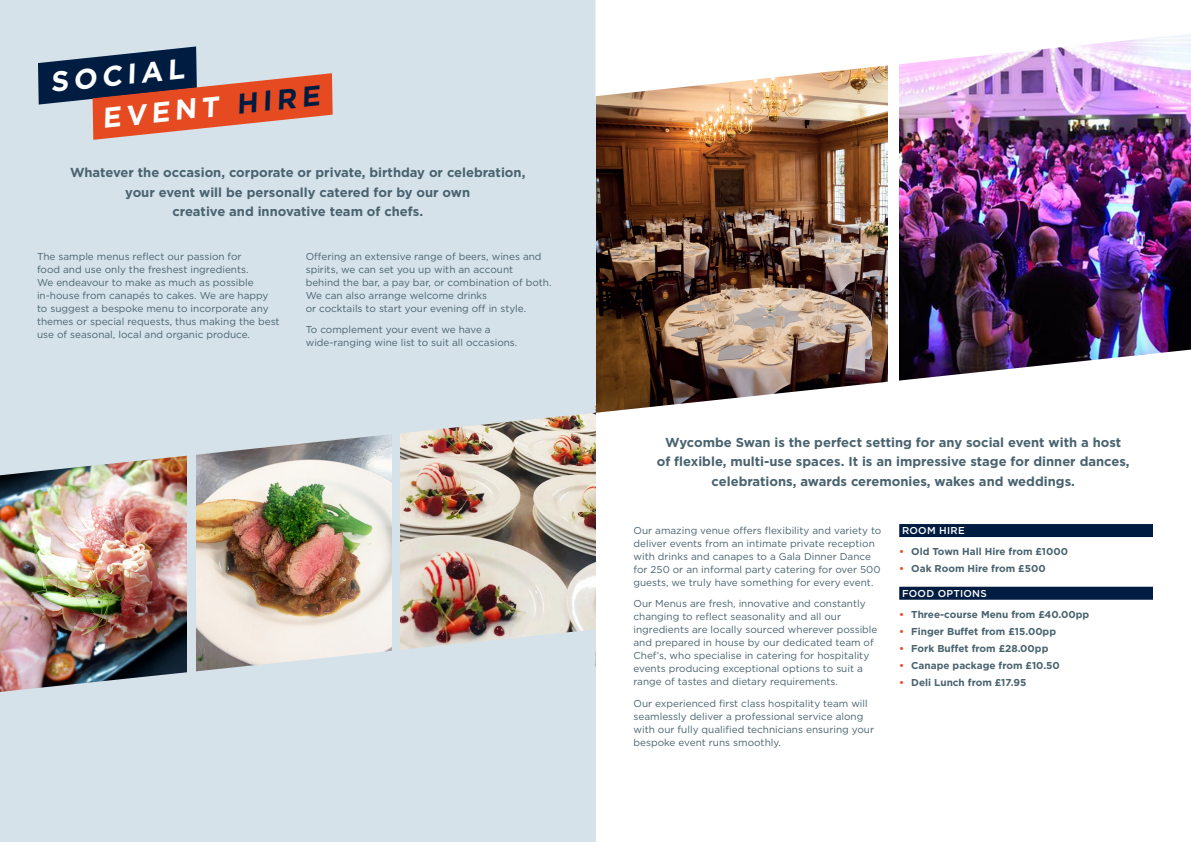
<style>
.page{position:relative;width:1191px;height:842px;background:#fff}
.page>*{position:absolute;margin:0;border:0;box-sizing:border-box;transform-origin:0 0}
.t1{font:700 28.2px "Gotham";color:#fff}
.t2{font:700 13px/19.7px "Gotham";color:#49636f;text-align:center}
.t3{font:10px/13px "Gotham";color:#49636f}
.t4{font:700 10px "Gotham";color:#49636f}
.t5{font:500 10px "Gotham";letter-spacing:.025em;color:#fff}
.s1{color:#001c41}
.s2{color:#e64a21}
</style>
<div class="page">
<img style="left:595px;top:96px;width:292px;height:254px">
<img style="left:899px;top:96px;width:292px;height:254px">
<div style="left:0;top:0;width:595px;height:842px;background:#d6e2e9"></div>
<svg style="left:38px;top:46px;width:295px;height:94px"></svg>
<div style="left:899px;top:524px;width:254px;height:13px;background:#001c41"></div>
<div style="left:899px;top:587px;width:254px;height:13px;background:#001c41"></div>
<svg style="left:595px;top:0;width:596px;height:96px"></svg>
<svg style="left:595px;top:350px;width:592px;height:168px"></svg>
<img style="left:0;top:475px;width:187px;height:154px">
<img style="left:196px;top:475px;width:195px;height:154px">
<img style="left:400px;top:475px;width:195px;height:154px">
<img style="left:3px;top:412px;width:592px;height:63px">
<img style="left:0;top:629px;width:594px;height:63px">
<p class="t1" style="left:48px;top:63px;width:136px;rotate:-6deg">SOCIAL</p>
<p class="t1" style="left:100px;top:100px;width:220px;rotate:-6deg">EVENT <span class="s1">HIRE</span></p>
<p class="t2" style="left:70px;top:162px;width:457px">Whatever the occasion, corporate or private, birthday or celebration, your event will be personally catered for by our own<br>creative and innovative team of chefs.</p>
<p class="t3" style="left:37px;top:250px;width:244px">The sample menus reflect our passion for<br>food and use only the freshest ingredients.<br>We endeavour to make as much as possible in-house from canapés to cakes. We are happy to suggest a bespoke menu to incorporate any themes or special requests, thus making the best use of seasonal, local and organic produce.</p>
<p class="t3" style="left:306px;top:250px;width:247px">Offering an extensive range of beers, wines and spirits, we can set you up with an account<br>behind the bar, a pay bar, or combination of both.<br>We can also arrange welcome drinks<br>or cocktails to start your evening off in style.</p>
<p class="t3" style="left:306px;top:323px;width:213px">To complement your event we have a wide-ranging wine list to suit all occasions.</p>
<p class="t2" style="left:657px;top:432px;width:474px">Wycombe Swan is the perfect setting for any social event with a host<br>of flexible, multi-use spaces. It is an impressive stage for dinner dances, celebrations, awards ceremonies, wakes and weddings.</p>
<p class="t3" style="left:633px;top:524px;width:249px">Our amazing venue offers flexibility and variety to deliver events from an intimate private reception with drinks and canapes to a Gala Dinner Dance for 250 or an informal party catering for over 500 guests, we truly have something for every event.</p>
<p class="t3" style="left:633px;top:597px;width:245px">Our Menus are fresh, innovative and constantly changing to reflect seasonality and all our ingredients are locally sourced wherever possible and prepared in house by our dedicated team of Chef’s, who specialise in catering for hospitality events producing exceptional options to suit a range of tastes and dietary requirements.</p>
<p class="t3" style="left:633px;top:697px;width:242px">Our experienced first class hospitality team will seamlessly deliver a professional service along with our fully qualified technicians ensuring your bespoke event runs smoothly.</p>
<p class="t5" style="left:902px;top:524px;width:64px">ROOM HIRE</p>
<p class="t4" style="left:899px;top:545px;width:170px"><span class="s2">•</span> Old Town Hall Hire from £1000</p>
<p class="t4" style="left:899px;top:562px;width:148px"><span class="s2">•</span> Oak Room Hire from £500</p>
<p class="t5" style="left:902px;top:586px;width:86px">FOOD OPTIONS</p>
<p class="t4" style="left:899px;top:608px;width:192px"><span class="s2">•</span> Three-course Menu from £40.00pp</p>
<p class="t4" style="left:899px;top:625px;width:158px"><span class="s2">•</span> Finger Buffet from £15.00pp</p>
<p class="t4" style="left:899px;top:642px;width:151px"><span class="s2">•</span> Fork Buffet from £28.00pp</p>
<p class="t4" style="left:899px;top:658px;width:162px"><span class="s2">•</span> Canape package from £10.50</p>
<p class="t4" style="left:899px;top:675px;width:129px"><span class="s2">•</span> Deli Lunch from £17.95</p>
</div>
